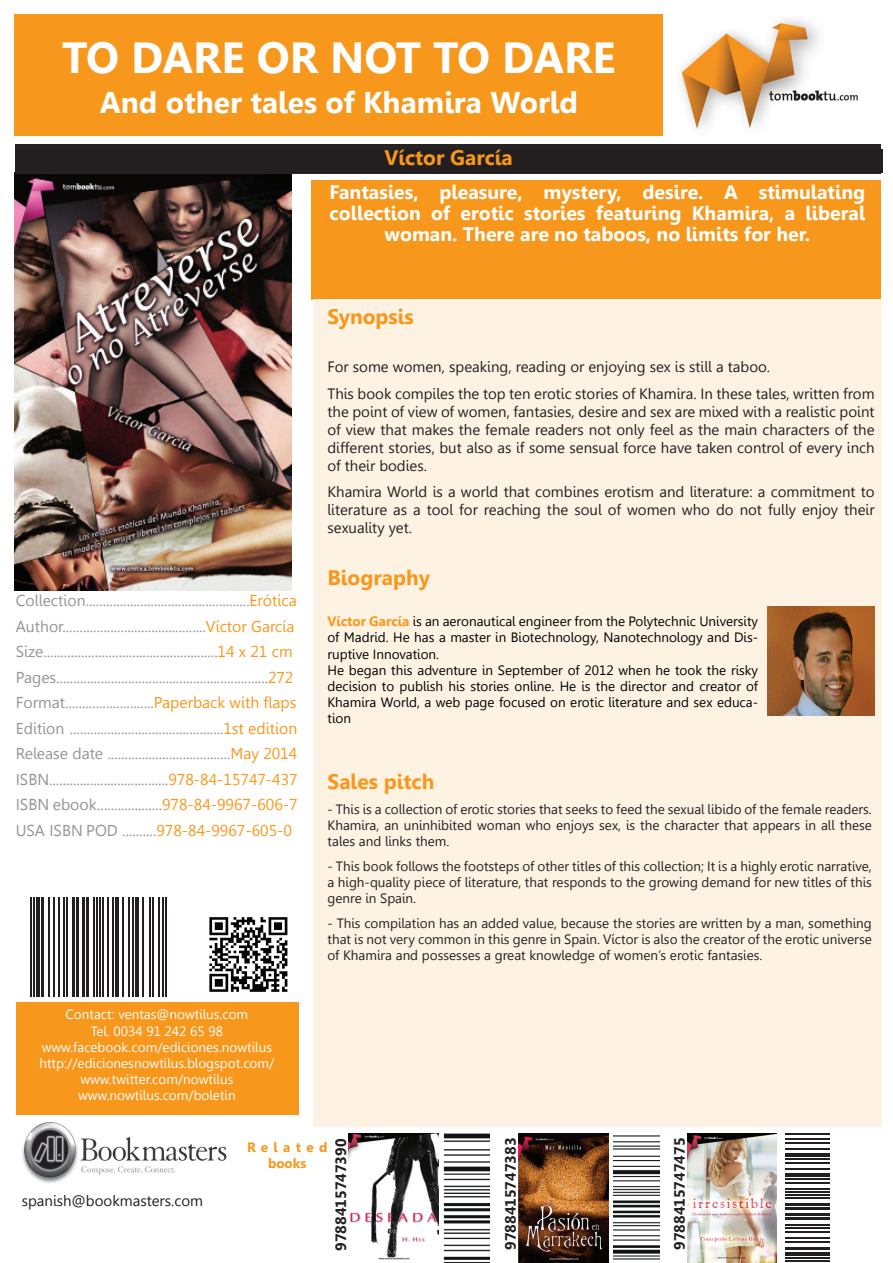
<style>
.page{position:relative;width:893px;height:1263px;background:#fff}
.page>*{position:absolute;margin:0;border:0;box-sizing:border-box;transform-origin:0 0}
.t1{font:700 43.5px "Gisha";color:#fff}
.t2{font:700 30px "Gisha";color:#fff}
.t3{font:700 21px "Gisha";color:#f7981d}
.t4{font:700 19.5px/21px "Gisha";color:#fff;text-align:center}
.t5{font:15.75px/25.5px "Gisha";color:#939598}
.t6{font:15px/18px "Gisha";color:#231f20;text-align:justify}
.t7{font:700 15px "Gisha";color:#231f20}
.t8{font:13.5px/16.2px "Gisha";color:#231f20;text-align:justify}
.t9{font:13.5px/16.2px "Gisha";color:#000}
.t10{font:13.5px/16.2px "Gisha";color:#fff;text-align:center}
.t11{font:700 13.5px/16.2px "Gisha";letter-spacing:.385em;color:#f7981d;text-align:center}
.s1{color:#f7981d}
.s2{font-weight:700;color:#f7981d}
</style>
<div class="page">
<div style="left:15px;top:15px;width:648px;height:121px;background:#f7981d"></div>
<img style="left:680px;top:18px;width:178px;height:111px">
<img style="left:15px;top:172px;width:277px;height:418px">
<div style="left:312px;top:180px;width:569px;height:119px;background:#f7981d"></div>
<div style="left:313px;top:300px;width:568px;height:827px;background:#fef3e3"></div>
<img style="left:767px;top:607px;width:108px;height:109px">
<div style="left:16px;top:145px;width:865px;height:29px;background:#262324"></div>
<div style="left:15px;top:149px;width:867px;height:23px;background:#231f20"></div>
<div style="left:16px;top:1002px;width:283px;height:112px;background:#f7981d"></div>
<svg style="left:31px;top:897px;width:132px;height:99px"></svg>
<hr style="left:30px;top:897px;width:1px;height:99px;background:#231f20">
<hr style="left:33px;top:897px;width:1px;height:99px;background:#231f20">
<hr style="left:36px;top:897px;width:4px;height:99px;background:#231f20">
<hr style="left:42px;top:897px;width:2px;height:99px;background:#231f20">
<hr style="left:49px;top:897px;width:1px;height:99px;background:#231f20">
<hr style="left:53px;top:897px;width:1px;height:99px;background:#231f20">
<hr style="left:59px;top:897px;width:1px;height:99px;background:#231f20">
<hr style="left:63px;top:897px;width:1px;height:99px;background:#231f20">
<hr style="left:66px;top:897px;width:1px;height:99px;background:#231f20">
<hr style="left:72px;top:897px;width:2px;height:99px;background:#231f20">
<hr style="left:76px;top:897px;width:3px;height:99px;background:#231f20">
<hr style="left:82px;top:897px;width:2px;height:99px;background:#231f20">
<hr style="left:86px;top:897px;width:3px;height:99px;background:#231f20">
<hr style="left:93px;top:897px;width:2px;height:99px;background:#231f20">
<hr style="left:96px;top:897px;width:1px;height:99px;background:#231f20">
<hr style="left:99px;top:897px;width:1px;height:99px;background:#231f20">
<hr style="left:102px;top:897px;width:1px;height:99px;background:#231f20">
<hr style="left:108px;top:897px;width:1px;height:99px;background:#231f20">
<hr style="left:112px;top:897px;width:1px;height:99px;background:#231f20">
<hr style="left:115px;top:897px;width:4px;height:99px;background:#231f20">
<hr style="left:122px;top:897px;width:1px;height:99px;background:#231f20">
<hr style="left:128px;top:897px;width:1px;height:99px;background:#231f20">
<hr style="left:132px;top:897px;width:1px;height:99px;background:#231f20">
<hr style="left:135px;top:897px;width:4px;height:99px;background:#231f20">
<hr style="left:142px;top:897px;width:1px;height:99px;background:#231f20">
<hr style="left:150px;top:897px;width:1px;height:99px;background:#231f20">
<hr style="left:153px;top:897px;width:1px;height:99px;background:#231f20">
<hr style="left:158px;top:897px;width:1px;height:99px;background:#231f20">
<hr style="left:163px;top:897px;width:1px;height:99px;background:#231f20">
<hr style="left:165px;top:897px;width:2px;height:99px;background:#231f20">
<img style="left:209px;top:917px;width:79px;height:75px">
<img style="left:22px;top:1122px;width:205px;height:61px">
<img style="left:348px;top:1134px;width:90px;height:126px">
<img style="left:519px;top:1133px;width:89px;height:129px">
<img style="left:687px;top:1134px;width:90px;height:128px">
<img style="left:613px;top:1135px;width:47px;height:125px">
<img style="left:443px;top:1133px;width:46px;height:130px">
<svg style="left:785px;top:1139px;width:45px;height:122px"></svg>
<hr style="left:785px;top:1261px;width:45px;height:1px;background:#231f20">
<hr style="left:785px;top:1258px;width:45px;height:1px;background:#231f20">
<hr style="left:785px;top:1252px;width:45px;height:4px;background:#231f20">
<hr style="left:785px;top:1247px;width:45px;height:3px;background:#231f20">
<hr style="left:785px;top:1242px;width:45px;height:1px;background:#231f20">
<hr style="left:785px;top:1237px;width:45px;height:2px;background:#231f20">
<hr style="left:785px;top:1232px;width:45px;height:1px;background:#231f20">
<hr style="left:785px;top:1227px;width:45px;height:1px;background:#231f20">
<hr style="left:785px;top:1224px;width:45px;height:2px;background:#231f20">
<hr style="left:785px;top:1217px;width:45px;height:3px;background:#231f20">
<hr style="left:785px;top:1213px;width:45px;height:3px;background:#231f20">
<hr style="left:785px;top:1207px;width:45px;height:3px;background:#231f20">
<hr style="left:785px;top:1203px;width:45px;height:2px;background:#231f20">
<hr style="left:785px;top:1197px;width:45px;height:1px;background:#231f20">
<hr style="left:785px;top:1194px;width:45px;height:1px;background:#231f20">
<hr style="left:785px;top:1191px;width:45px;height:2px;background:#231f20">
<hr style="left:785px;top:1189px;width:45px;height:1px;background:#231f20">
<hr style="left:785px;top:1183px;width:45px;height:1px;background:#231f20">
<hr style="left:785px;top:1178px;width:45px;height:2px;background:#231f20">
<hr style="left:785px;top:1173px;width:45px;height:4px;background:#231f20">
<hr style="left:785px;top:1168px;width:45px;height:1px;background:#231f20">
<hr style="left:785px;top:1163px;width:45px;height:1px;background:#231f20">
<hr style="left:785px;top:1158px;width:45px;height:1px;background:#231f20">
<hr style="left:785px;top:1153px;width:45px;height:3px;background:#231f20">
<hr style="left:785px;top:1148px;width:45px;height:1px;background:#231f20">
<hr style="left:785px;top:1142px;width:45px;height:1px;background:#231f20">
<hr style="left:785px;top:1138px;width:45px;height:1px;background:#231f20">
<hr style="left:785px;top:1133px;width:45px;height:2px;background:#231f20">
<h1 class="t1" style="left:62px;top:33px;width:555px">TO DARE OR NOT TO DARE</h1>
<h2 class="t2" style="left:100px;top:86px;width:480px">And other tales of Khamira World</h2>
<p class="t5" style="left:16px;top:588px;width:283px">Collection................................................<span class="s1">Erótica </span>Author..........................................<span class="s1">Víctor García </span>Size...................................................<span class="s1">14 x 21 cm </span>Pages..............................................................<span class="s1">272<br></span>Format..........................<span class="s1">Paperback with flaps </span>Edition .............................................<span class="s1">1st edition </span>Release date ....................................<span class="s1">May 2014<br></span>ISBN...................................<span class="s1">978-84-15747-437<br></span>ISBN ebook...................<span class="s1">978-84-9967-606-7<br></span>USA ISBN POD ..........<span class="s1">978-84-9967-605-0</span></p>
<h3 class="t3" style="left:384px;top:145px;width:130px">Víctor García</h3>
<h3 class="t4" style="left:330px;top:182px;width:537px">Fantasies, pleasure, mystery, desire. A stimulating collection of erotic stories featuring Khamira, a liberal woman. There are no taboos, no limits for her.</h3>
<h3 class="t3" style="left:327px;top:305px;width:88px">Synopsis</h3>
<p class="t6" style="left:327px;top:354px;width:549px;line-height:26.5px">For some women, speaking, reading or enjoying sex is still a taboo.<br>This book compiles the top ten erotic stories of Khamira. In these tales, written from</p>
<p class="t6" style="left:327px;top:402px;width:549px">the point of view of women, fantasies, desire and sex are mixed with a realistic point of view that makes the female readers not only feel as the main characters of the different stories, but also as if some sensual force have taken control of every inch of their bodies.</p>
<p class="t6" style="left:327px;top:483px;width:549px">Khamira World is a world that combines erotism and literature: a commitment to literature as a tool for reaching the soul of women who do not fully enjoy their sexuality yet.</p>
<h3 class="t3" style="left:327px;top:565px;width:104px">Biography</h3>
<p class="t9" style="left:327px;top:613px;width:432px"><span class="s2">Víctor García</span> is an aeronautical engineer from the Polytechnic University of Madrid. He has a master in Biotechnology, Nanotechnology and Dis&shy;ruptive Innovation.<br>He began this adventure in September of 2012 when he took the risky decision to publish his stories online. He is the director and creator of Khamira World, a web page focused on erotic literature and sex educa&shy;tion</p>
<h3 class="t3" style="left:328px;top:769px;width:108px">Sales pitch</h3>
<p class="t8" style="left:328px;top:801px;width:546px">- This is a collection of erotic stories that seeks to feed the sexual libido of the female readers.<br>Khamira, an uninhibited woman who enjoys sex, is the character that appears in all these tales and links them.</p>
<p class="t8" style="left:328px;top:858px;width:546px">- This book follows the footsteps of other titles of this collection; It is a highly erotic narrative, a high-quality piece of literature, that responds to the growing demand for new titles of this genre in Spain.</p>
<p class="t8" style="left:328px;top:915px;width:546px">- This compilation has an added value, because the stories are written by a man, something that is not very common in this genre in Spain. Víctor is also the creator of the erotic universe of Khamira and possesses a great knowledge of women’s erotic fantasies.</p>
<p class="t10" style="left:39px;top:1007px;width:236px">Contact: ventas@nowtilus.com<br>Tel. 0034 91 242 65 98 www.facebook.com/ediciones.nowtilus http://edicionesnowtilus.blogspot.com/ www.twitter.com/nowtilus www.nowtilus.com/boletin</p>
<p class="t11" style="left:247px;top:1139px;width:82px">Related books</p>
<p class="t6" style="left:22px;top:1191px;width:183px">spanish@bookmasters.com</p>
<p class="t7" style="left:332px;top:1251px;width:114px;rotate:-90deg">9788415747390</p>
<p class="t7" style="left:502px;top:1250px;width:114px;rotate:-90deg">9788415747383</p>
<p class="t7" style="left:671px;top:1250px;width:114px;rotate:-90deg">9788415747475</p>
</div>
